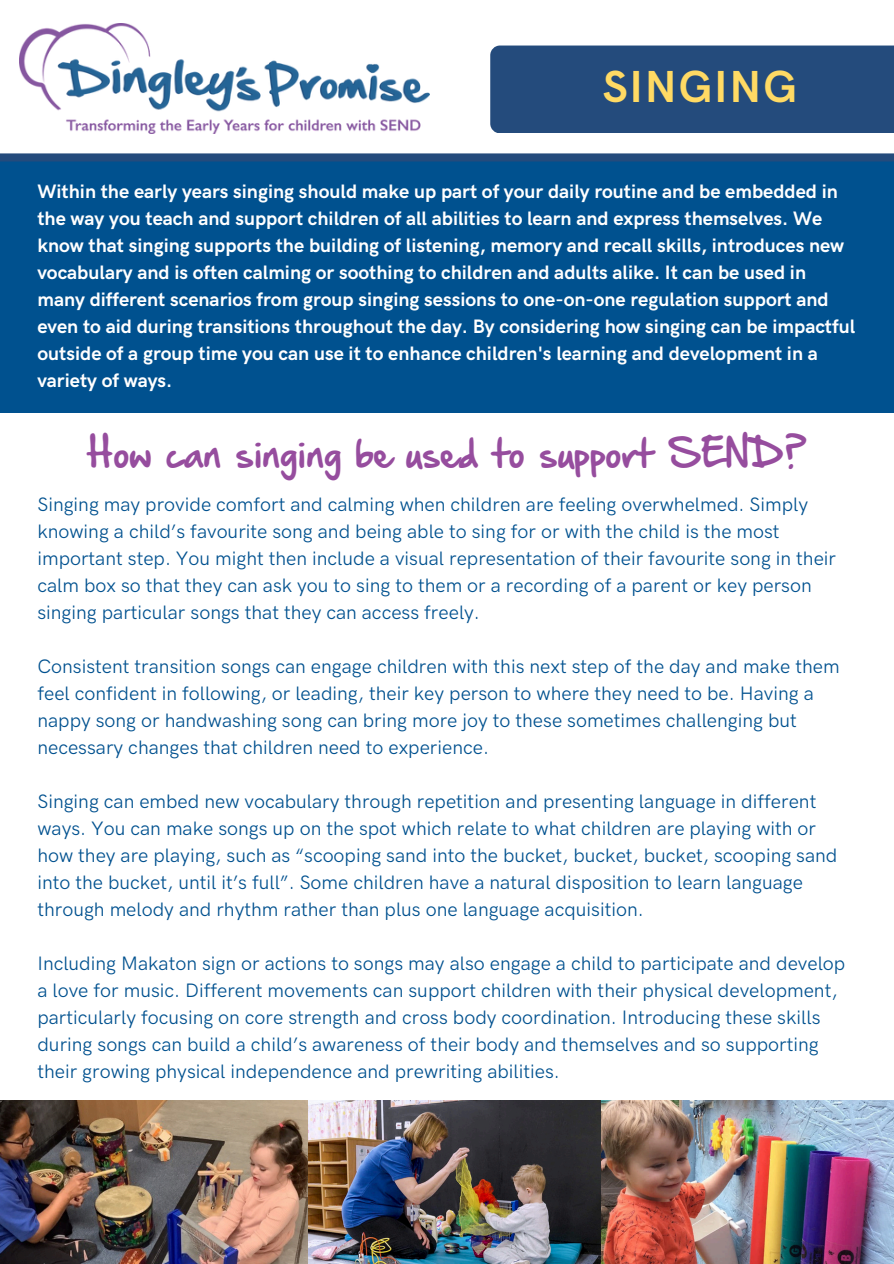
<style>
.page{position:relative;width:894px;height:1264px;background:#fff}
.page>*{position:absolute;margin:0;border:0;box-sizing:border-box;transform-origin:0 0}
.t1{font:47.25px "Hand Of Sean Pro";color:#964d9e}
.t2{font:700 45px "HK Grotesk Pro";letter-spacing:.04em;color:#ffda64}
.t3{font:19.5px/27px "HK Grotesk Pro";color:#00518f}
.t4{font:700 19.5px/27px "HK Grotesk Pro";color:#fff}
</style>
<div class="page">
<div style="left:490px;top:46px;width:403px;height:87px;background:#244b7c"></div>
<img style="left:19px;top:23px;width:410px;height:111px">
<div style="left:0;top:157px;width:893px;height:256px;background:#00518f"></div>
<div style="left:0;top:153px;width:893px;height:8px;background:#244b7c"></div>
<img style="left:307px;top:1100px;width:586px;height:163px">
<img style="left:0;top:1100px;width:307px;height:163px">
<h2 class="t2" style="left:602px;top:62px;width:196px">SINGING</h2>
<p class="t4" style="left:37px;top:178px;width:819px">Within the early years singing should make up part of your daily routine and be embedded in the way you teach and support children of all abilities to learn and express themselves. We know that singing supports the building of listening, memory and recall skills, introduces new vocabulary and is often calming or soothing to children and adults alike. It can be used in many different scenarios from group singing sessions to one-on-one regulation support and even to aid during transitions throughout the day. By considering how singing can be impactful outside of a group time you can use it to enhance children's learning and development in a variety of ways.</p>
<p class="t1" style="left:87px;top:420px;width:720px">How can singing be used to support SEND?</p>
<p class="t3" style="left:37px;top:491px;width:800px">Singing may provide comfort and calming when children are feeling overwhelmed. Simply knowing a child’s favourite song and being able to sing for or with the child is the most important step. You might then include a visual representation of their favourite song in their calm box so that they can ask you to sing to them or a recording of a parent or key person singing particular songs that they can access freely.</p>
<h1 class="t3" style="left:37px;top:653px;width:803px">Consistent transition songs can engage children with this next step of the day and make them feel confident in following, or leading, their key person to where they need to be. Having a nappy song or handwashing song can bring more joy to these sometimes challenging but necessary changes that children need to experience.</h1>
<p class="t3" style="left:37px;top:788px;width:801px">Singing can embed new vocabulary through repetition and presenting language in different ways. You can make songs up on the spot which relate to what children are playing with or how they are playing, such as “scooping sand into the bucket, bucket, bucket, scooping sand into the bucket, until it’s full”. Some children have a natural disposition to learn language through melody and rhythm rather than plus one language acquisition.</p>
<h3 class="t3" style="left:37px;top:950px;width:809px">Including Makaton sign or actions to songs may also engage a child to participate and develop a love for music. Different movements can support children with their physical development, particularly focusing on core strength and cross body coordination. Introducing these skills during songs can build a child’s awareness of their body and themselves and so supporting their growing physical independence and prewriting abilities.</h3>
</div>
